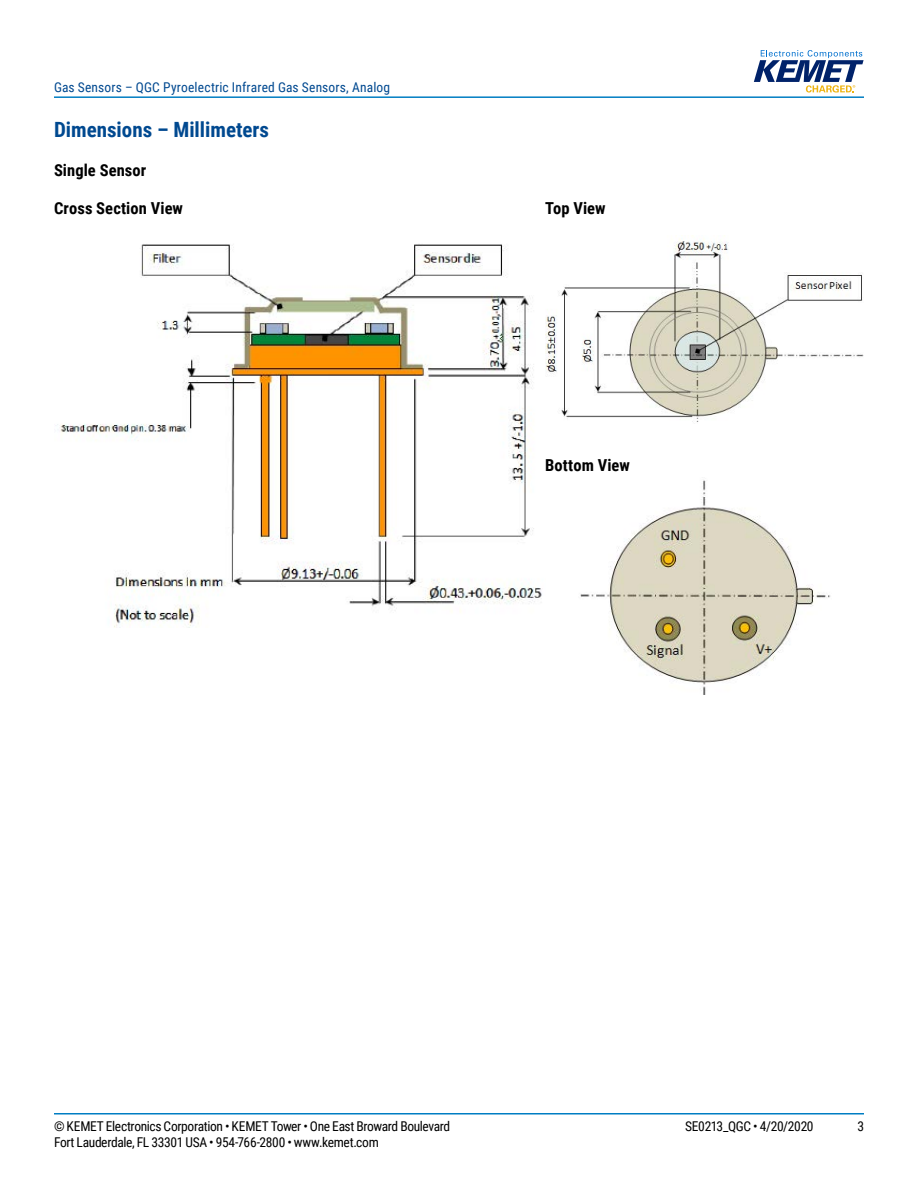
<style>
.page{position:relative;width:918px;height:1188px;background:#fff}
.page>*{position:absolute;margin:0;border:0;box-sizing:border-box;transform-origin:0 0}
.t1{font:700 21px "Roboto Condensed";color:#004990}
.t2{font:700 16.5px "Roboto Condensed";letter-spacing:.005em;color:#000}
.t3{font:13.5px "Roboto Condensed";letter-spacing:-.025em;color:#000}
.t4{font:13.5px "Roboto Condensed";letter-spacing:.015em;color:#004990}
</style>
<div class="page">
<hr style="left:54px;top:1113px;width:810px;height:2px;background:#007dc3">
<hr style="left:54px;top:96px;width:810px;height:2px;background:#007dc3">
<svg style="left:754px;top:50px;width:110px;height:43px"></svg>
<img style="left:55px;top:244px;width:487px;height:383px">
<img style="left:545px;top:239px;width:319px;height:183px">
<img style="left:580px;top:480px;width:251px;height:214px">
<p class="t4" style="left:54px;top:78px;width:338px">Gas Sensors – QGC Pyroelectric Infrared Gas Sensors, Analog</p>
<h1 class="t1" style="left:54px;top:115px;width:217px">Dimensions – Millimeters</h1>
<p class="t2" style="left:54px;top:159px;width:94px">Single Sensor</p>
<p class="t2" style="left:54px;top:196px;width:130px">Cross Section View</p>
<p class="t2" style="left:545px;top:196px;width:62px">Top View</p>
<p class="t2" style="left:545px;top:453px;width:86px">Bottom View</p>
<p class="t3" style="left:54px;top:1116px;width:398px">© KEMET Electronics Corporation • KEMET Tower • One East Broward Boulevard</p>
<p class="t3" style="left:685px;top:1116px;width:130px">SE0213_QGC • 4/20/2020</p>
<p class="t3" style="left:857px;top:1116px;width:8px">3</p>
<p class="t3" style="left:54px;top:1133px;width:326px">Fort Lauderdale, FL 33301 USA • 954-766-2800 • www.kemet.com</p>
</div>
